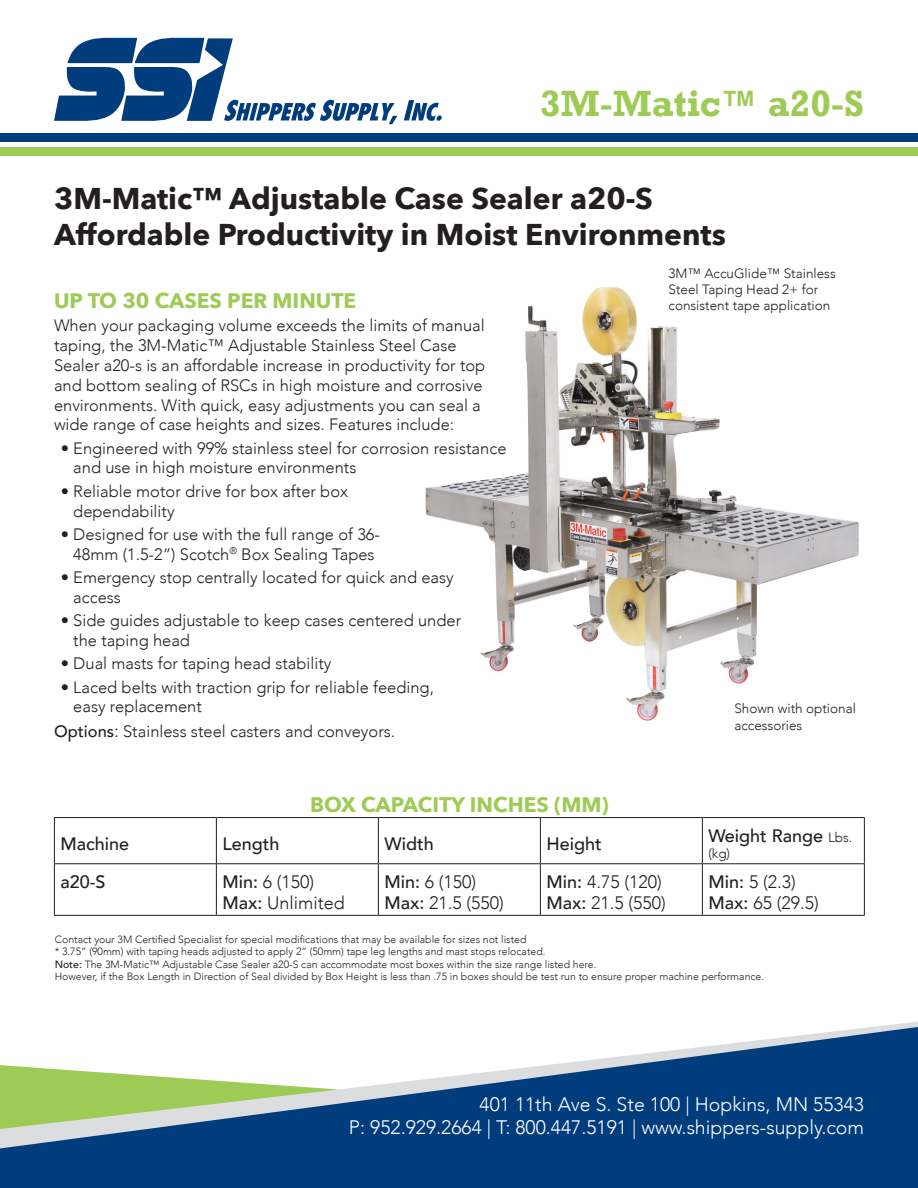
<style>
.page{position:relative;width:918px;height:1188px;background:#fff}
.page>*{position:absolute;margin:0;border:0;box-sizing:border-box;transform-origin:0 0}
.t1{font:700 37.5px "Rockwell";color:#9ecb55}
.t2{font:700 30px "Avenir Next";color:#231f20}
.t3{font:700 21px "Avenir Next";color:#9ecb55}
.t4{font:300 19.5px/23.4px "Avenir";color:#fff;text-align:right}
.t5{font:300 18px "Avenir";color:#231f20}
.t6{font:500 18px "Avenir";color:#231f20}
.t7{font:300 16.5px/19.8px "Avenir";color:#231f20}
.t8{font:300 13.5px/16.2px "Avenir";color:#231f20}
.t9{font:300 10.5px/12.6px "Avenir";color:#231f20}
.s1{font-weight:500}
.s2{font-size:18px}
.s3{font-weight:300;font-size:13.5px}
</style>
<div class="page">
<div style="left:0;top:134px;width:918px;height:8px;background:#013d7d"></div>
<div style="left:0;top:148px;width:918px;height:8px;background:#9ecb55"></div>
<svg style="left:54px;top:37px;width:343px;height:87px"></svg>
<svg style="left:404px;top:100px;width:38px;height:21px"></svg>
<svg style="left:0;top:1023px;width:918px;height:165px;fill:#013d7d"></svg>
<img style="left:425px;top:287px;width:434px;height:434px">
<hr style="left:54px;top:817px;width:162px;height:1px;background:#231f20">
<hr style="left:54px;top:818px;width:1px;height:45px;background:#231f20">
<hr style="left:216px;top:817px;width:162px;height:1px;background:#231f20">
<hr style="left:216px;top:818px;width:1px;height:45px;background:#231f20">
<hr style="left:378px;top:817px;width:162px;height:1px;background:#231f20">
<hr style="left:378px;top:818px;width:1px;height:45px;background:#231f20">
<hr style="left:540px;top:817px;width:162px;height:1px;background:#231f20">
<hr style="left:540px;top:818px;width:1px;height:45px;background:#231f20">
<hr style="left:702px;top:817px;width:163px;height:1px;background:#231f20">
<hr style="left:702px;top:818px;width:1px;height:45px;background:#231f20">
<hr style="left:864px;top:818px;width:1px;height:45px;background:#231f20">
<hr style="left:54px;top:863px;width:162px;height:1px;background:#231f20">
<hr style="left:54px;top:864px;width:1px;height:51px;background:#231f20">
<hr style="left:216px;top:863px;width:162px;height:1px;background:#231f20">
<hr style="left:216px;top:864px;width:1px;height:51px;background:#231f20">
<hr style="left:378px;top:863px;width:162px;height:1px;background:#231f20">
<hr style="left:378px;top:864px;width:1px;height:51px;background:#231f20">
<hr style="left:540px;top:863px;width:162px;height:1px;background:#231f20">
<hr style="left:540px;top:864px;width:1px;height:51px;background:#231f20">
<hr style="left:702px;top:863px;width:163px;height:1px;background:#231f20">
<hr style="left:702px;top:864px;width:1px;height:51px;background:#231f20">
<hr style="left:864px;top:864px;width:1px;height:51px;background:#231f20">
<hr style="left:54px;top:915px;width:162px;height:1px;background:#231f20">
<hr style="left:216px;top:915px;width:162px;height:1px;background:#231f20">
<hr style="left:378px;top:915px;width:162px;height:1px;background:#231f20">
<hr style="left:540px;top:915px;width:162px;height:1px;background:#231f20">
<hr style="left:702px;top:915px;width:163px;height:1px;background:#231f20">
<p class="t1" style="left:540px;top:80px;width:325px">3M-Matic™ a20-S</p>
<p class="t2" style="left:54px;top:173px;width:600px">3M-Matic™ Adjustable Case Sealer a20-S</p>
<p class="t2" style="left:54px;top:209px;width:673px">Affordable Productivity in Moist Environments</p>
<p class="t8" style="left:669px;top:265px;width:169px">3M™ AccuGlide™ Stainless<br>Steel Taping Head 2+ for consistent tape application</p>
<p class="t3" style="left:54px;top:283px;width:304px">UP TO 30 CASES PER MINUTE</p>
<p class="t7" style="left:54px;top:316px;width:433px">When your packaging volume exceeds the limits of manual taping, the 3M-Matic™ Adjustable Stainless Steel Case Sealer a20-s is an affordable increase in productivity for top and bottom sealing of RSCs in high moisture and corrosive environments. With quick, easy adjustments you can seal a wide range of case heights and sizes. Features include:</p>
<p class="t7" style="left:73px;top:438px;width:435px;text-indent:-13px">• Engineered with 99% stainless steel for corrosion resistance and use in high moisture environments</p>
<p class="t7" style="left:73px;top:481px;width:276px;text-indent:-13px">• Reliable motor drive for box after box dependability</p>
<p class="t7" style="left:61px;top:524px;width:321px;text-align:center">• Designed for use with the full range of 36-<br>48mm (1.5-2”) Scotch<sup>®</sup> Box Sealing Tapes</p>
<p class="t7" style="left:73px;top:567px;width:382px;text-indent:-13px">• Emergency stop centrally located for quick and easy access</p>
<p class="t7" style="left:73px;top:611px;width:389px;text-indent:-13px">• Side guides adjustable to keep cases centered under the taping head</p>
<p class="t7" style="left:61px;top:654px;width:272px">• Dual masts for taping head stability</p>
<p class="t7" style="left:73px;top:677px;width:362px;text-indent:-13px">• Laced belts with traction grip for reliable feeding, easy replacement</p>
<p class="t7" style="left:54px;top:722px;width:343px"><span class="s1">Options</span><span class="s2">:</span> Stainless steel casters and conveyors.</p>
<p class="t8" style="left:734px;top:701px;width:123px">Shown with optional accessories</p>
<p class="t3" style="left:310px;top:786px;width:300px">BOX CAPACITY INCHES (MM)</p>
<p class="t6" style="left:60px;top:828px;width:70px">Machine</p>
<p class="t6" style="left:222px;top:828px;width:59px">Length</p>
<p class="t6" style="left:384px;top:828px;width:51px">Width</p>
<p class="t6" style="left:546px;top:828px;width:57px">Height</p>
<p class="t6" style="left:708px;top:820px;width:146px">Weight Range <span class="s3">Lbs.</span></p>
<p class="t8" style="left:708px;top:845px;width:23px">(kg)</p>
<p class="t6" style="left:60px;top:866px;width:47px">a20-S</p>
<p class="t5" style="left:222px;top:871px;width:93px"><span class="s1">Min:</span> 6 (150)</p>
<p class="t5" style="left:222px;top:893px;width:124px"><span class="s1">Max:</span> Unlimited</p>
<p class="t5" style="left:384px;top:871px;width:93px"><span class="s1">Min:</span> 6 (150)</p>
<p class="t5" style="left:384px;top:893px;width:121px"><span class="s1">Max:</span> 21.5 (550)</p>
<p class="t5" style="left:546px;top:871px;width:117px"><span class="s1">Min:</span> 4.75 (120)</p>
<p class="t5" style="left:546px;top:893px;width:121px"><span class="s1">Max:</span> 21.5 (550)</p>
<p class="t5" style="left:708px;top:871px;width:89px"><span class="s1">Min:</span> 5 (2.3)</p>
<p class="t5" style="left:708px;top:893px;width:112px"><span class="s1">Max:</span> 65 (29.5)</p>
<p class="t9" style="left:55px;top:933px;width:473px">Contact your 3M Certified Specialist for special modifications that may be available for sizes not listed</p>
<p class="t9" style="left:55px;top:945px;width:492px">* 3.75” (90mm) with taping heads adjusted to apply 2” (50mm) tape leg lengths and mast stops relocated.</p>
<p class="t9" style="left:55px;top:958px;width:711px"><span class="s1">Note:</span> The 3M-Matic™ Adjustable Case Sealer a20-S can accommodate most boxes within the size range listed here.<br>However, if the Box Length in Direction of Seal divided by Box Height is less than .75 in boxes should be test run to ensure proper machine performance.</p>
<p class="t4" style="left:349px;top:1092px;width:517px">401 11th Ave S. Ste 100 | Hopkins, MN 55343<br>P: 952.929.2664 | T: 800.447.5191 | www.shippers-supply.com</p>
</div>
